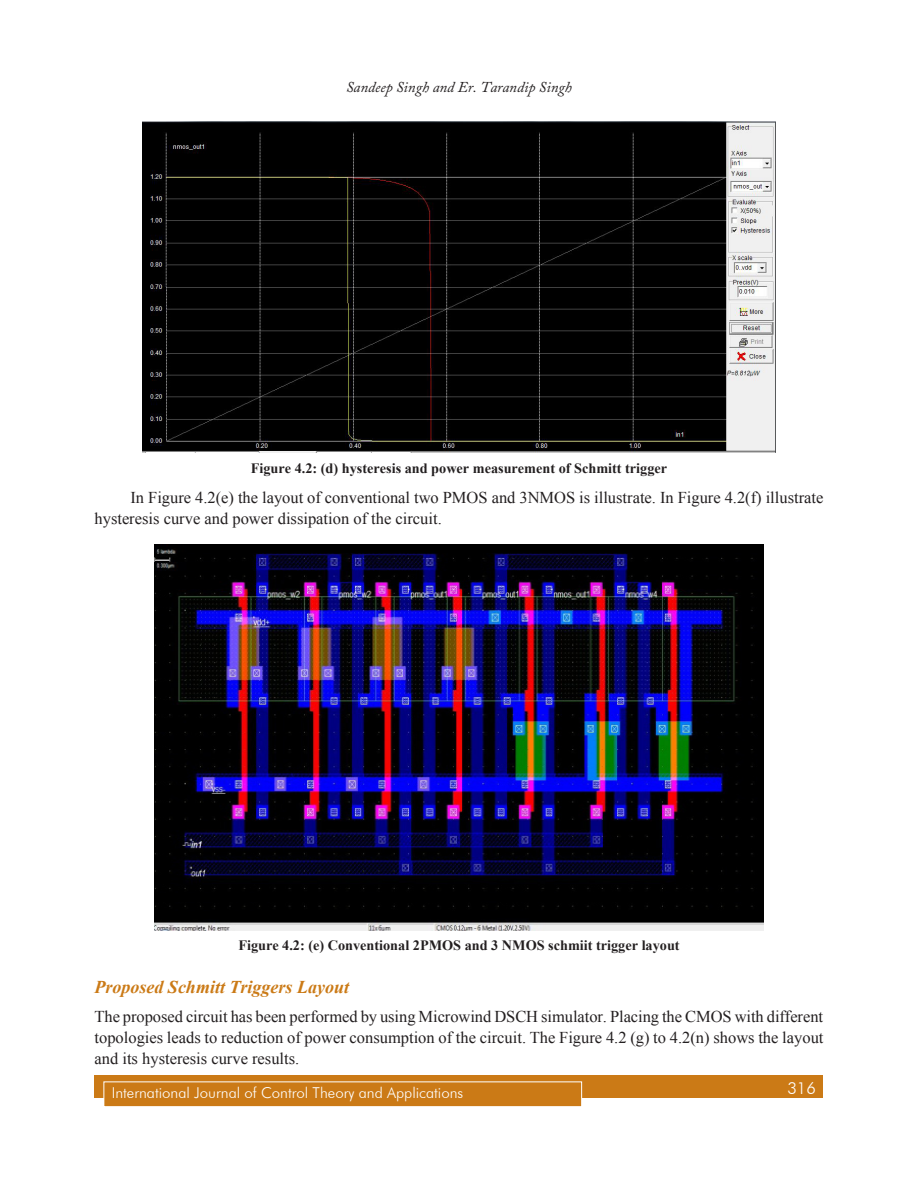
<style>
.page{position:relative;width:918px;height:1188px;background:#fff}
.page>*{position:absolute;margin:0;border:0;box-sizing:border-box;transform-origin:0 0}
.Subhead_3{font:italic 700 18px "Times New Roman";color:#cb7a16}
.Body_text{font:16.5px/21px "Times New Roman";color:#231f20}
.t1{font:300 16.5px "Futura BT";color:#fff}
.t2{font:300 15px "Futura BT";color:#fff}
.t3{font:italic 15px "Adobe Caslon Pro";color:#231f20}
.t4{font:700 14.25px "Times New Roman";color:#231f20}
</style>
<div class="page">
<div style="left:94px;top:1076px;width:730px;height:22px;background:#cb7a16"></div>
<div style="left:104px;top:1082px;width:478px;height:25px;background:#cb7a16"></div>
<div style="left:104px;top:1082px;width:478px;height:25px;border:1px solid #fff"></div>
<img style="left:143px;top:122px;width:632px;height:331px">
<img style="left:155px;top:545px;width:608px;height:385px">
<p class="t3" style="left:346px;top:78px;width:227px">Sandeep Singh and Er. Tarandip Singh</p>
<p class="t4" style="left:251px;top:458px;width:418px">Figure 4.2: (d) hysteresis and power measurement of Schmitt trigger</p>
<p class="Body_text" style="left:94px;top:486px;width:730px;text-indent:36px">In Figure 4.2(e) the layout of conventional two PMOS and 3NMOS is illustrate. In Figure 4.2(f) illustrate hysteresis curve and power dissipation of the circuit.</p>
<p class="t4" style="left:238px;top:936px;width:443px">Figure 4.2: (e) Conventional 2PMOS and 3 NMOS schmiit trigger layout</p>
<p class="Subhead_3" style="left:94px;top:974px;width:256px">Proposed Schmitt Triggers Layout</p>
<p class="Body_text" style="left:94px;top:1006px;width:731px;text-align:justify">The proposed circuit has been performed by using Microwind DSCH simulator. Placing the CMOS with different topologies leads to reduction of power consumption of the circuit. The Figure 4.2 (g) to 4.2(n) shows the layout and its hysteresis curve results.</p>
<p class="t2" style="left:112px;top:1084px;width:353px">International Journal of Control Theory and Applications</p>
<p class="t1" style="left:787px;top:1078px;width:30px">316</p>
</div>
